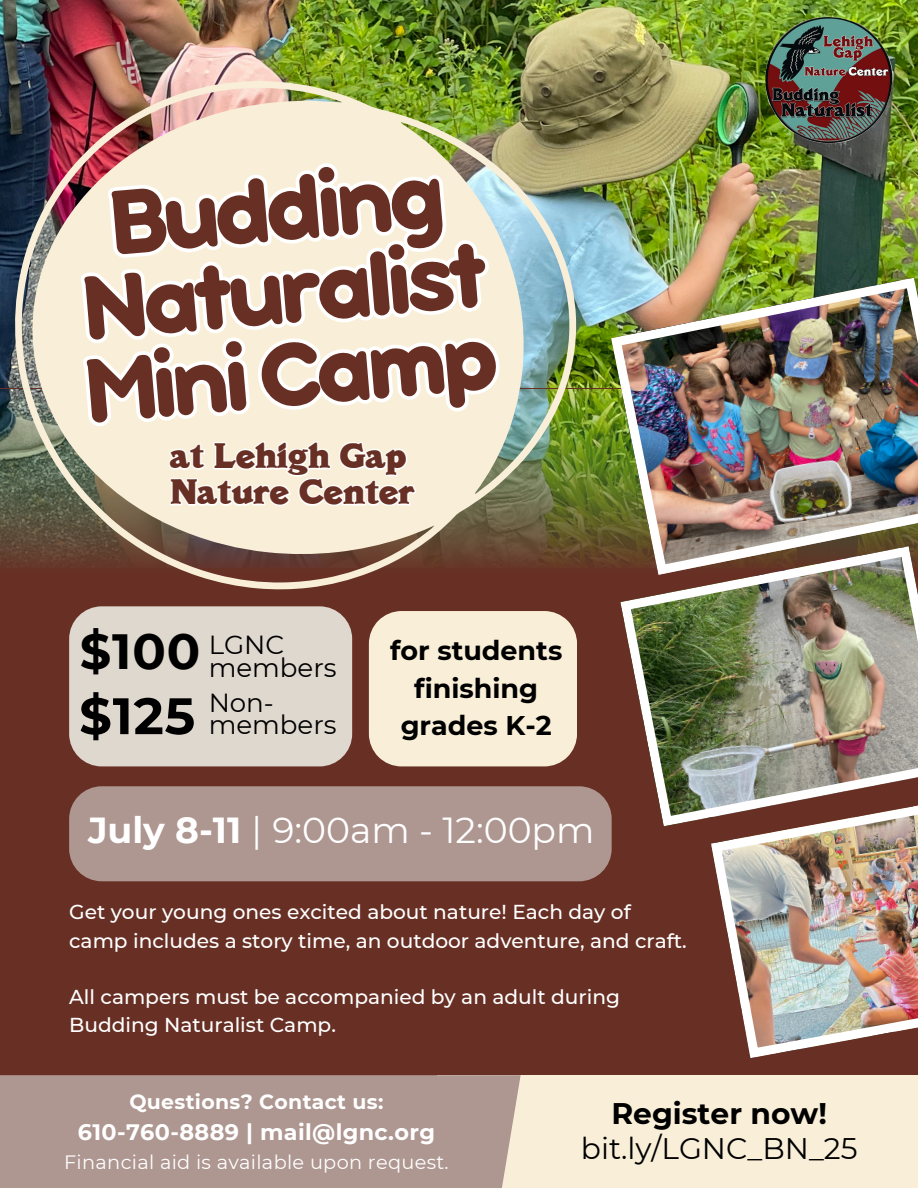
<style>
.page{position:relative;width:918px;height:1188px;background:#683025}
.page>*{position:absolute;margin:0;border:0;box-sizing:border-box;transform-origin:0 0}
.t1{font:700 98.1px/82.8px "Bubbleboddy Neue";color:#683025;text-align:center}
.t2{font:700 51.15px "Montserrat";color:#000}
.t3{font:700 49.35px "Montserrat";color:#000}
.t4{font:36.15px "Montserrat";color:#fff}
.t5{font:34.5px/36.2px "Crimmon";color:#683025}
.t6{font:29.7px/35.1px "Montserrat";color:#000;text-align:center}
.t7{font:700 27px/37.2px "Montserrat";color:#000;text-align:center}
.t8{font:26.1px/22.5px "Montserrat";color:#000}
.t9{font:700 22.35px "Montserrat";letter-spacing:.015em;color:#fff}
.t10{font:700 20.4px "Montserrat";letter-spacing:.015em;color:#fff}
.t11{font:500 20.1px/28.2px "Montserrat";color:#fff}
.t12{font:19.35px "Montserrat";letter-spacing:.015em;color:#fff}
.s1{font-weight:700}
</style>
<div class="page">
<img style="left:659px;top:185px;width:259px;height:93px">
<img style="left:659px;top:278px;width:259px;height:268px">
<img style="left:639px;top:546px;width:279px;height:280px">
<img style="left:711px;top:793px;width:207px;height:265px">
<div style="left:69px;top:606px;width:283px;height:160px;background:#dfd8cf;border-radius:33px"></div>
<div style="left:69px;top:786px;width:543px;height:95px;background:#ae9691;border-radius:33px"></div>
<div style="left:437px;top:1075px;width:481px;height:113px;background:#f9efd8"></div>
<div style="left:0;top:1075px;width:520px;height:113px;background:#ae9691"></div>
<img style="left:0;top:0;width:659px;height:701px">
<svg style="left:167px;top:449px;width:251px;height:65px"></svg>
<div style="left:369px;top:611px;width:208px;height:155px;background:#f9efd8"></div>
<svg style="left:101px;top:147px;width:354px;height:80px"></svg>
<svg style="left:75px;top:227px;width:423px;height:124px"></svg>
<svg style="left:76px;top:309px;width:431px;height:140px"></svg>
<img style="left:586px;top:0;width:332px;height:185px">
<p class="t1" style="left:67px;top:193px;width:417px;rotate:-5deg">Budding<br>Naturalist<br>Mini Camp</p>
<p class="t5" style="left:170px;top:438px;width:247px">at Lehigh Gap<br>Nature Center</p>
<h2 class="t3" style="left:80px;top:621px;width:122px">$100</h2>
<h6 class="t2" style="left:79px;top:685px;width:117px">$125</h6>
<h6 class="t8" style="left:209px;top:633px;width:129px">LGNC members</h6>
<h2 class="t8" style="left:209px;top:691px;width:129px">Non&shy;members</h2>
<h3 class="t7" style="left:390px;top:632px;width:174px">for students finishing grades K-2</h3>
<p class="t4" style="left:88px;top:808px;width:508px"><span class="s1">July 8-11</span> | 9:00am - 12:00pm</p>
<p class="t11" style="left:69px;top:898px;width:619px">Get your young ones excited about nature! Each day of camp includes a story time, an outdoor adventure, and craft.</p>
<h4 class="t11" style="left:69px;top:982px;width:552px">All campers must be accompanied by an adult during<br>Budding Naturalist Camp.</h4>
<p class="t10" style="left:129px;top:1089px;width:256px">Questions? Contact us:</p>
<p class="t9" style="left:78px;top:1118px;width:359px">610-760-8889 | mail@lgnc.org</p>
<p class="t12" style="left:64px;top:1150px;width:386px">Financial aid is available upon request.</p>
<p class="t6" style="left:581px;top:1096px;width:278px"><span class="s1">Register now! </span>bit.ly/LGNC_BN_25</p>
</div>
